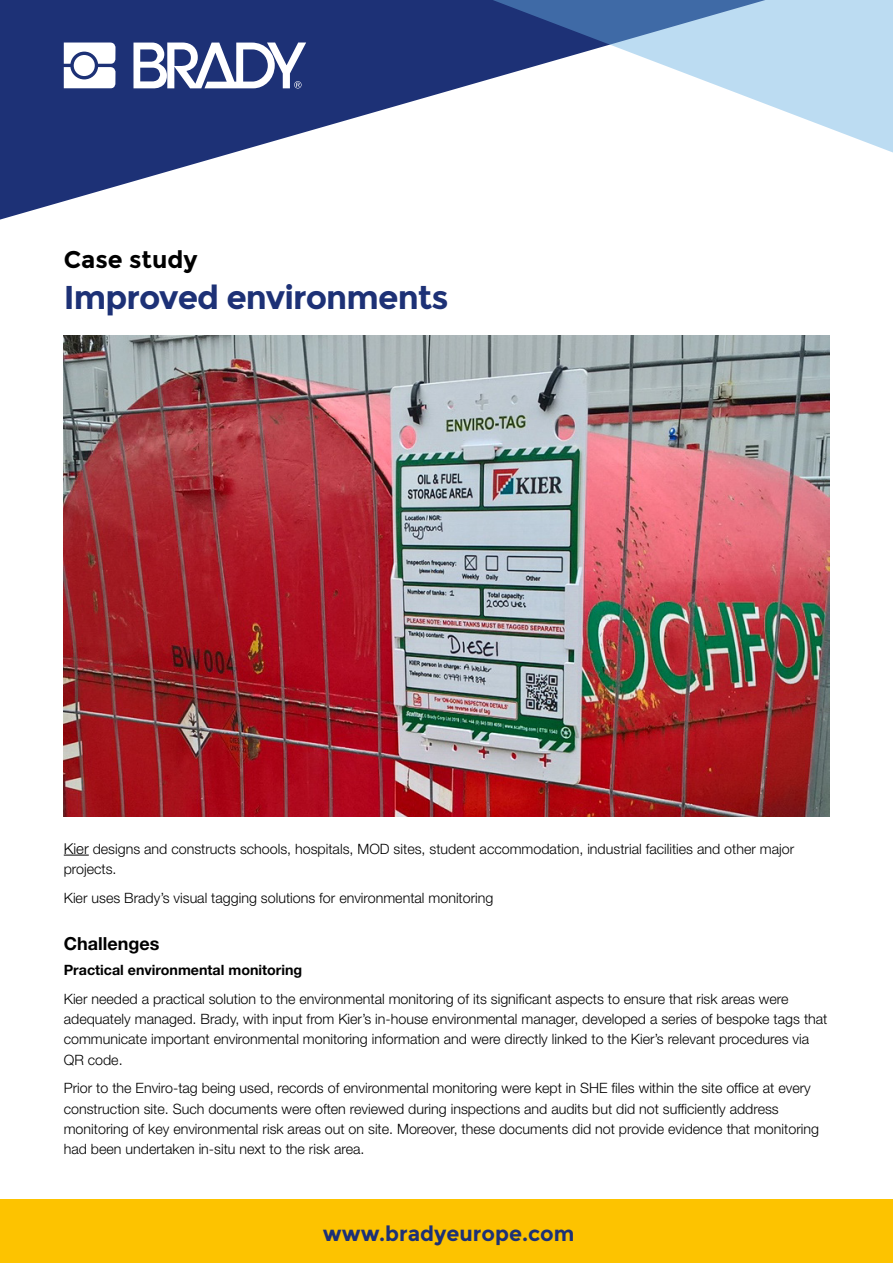
<style>
.page{position:relative;width:893px;height:1263px;background:#fff}
.page>*{position:absolute;margin:0;border:0;box-sizing:border-box;transform-origin:0 0}
.t1{font:700 33px "Montserrat";letter-spacing:-.025em;color:#1d3176}
.t2{font:700 24px "Montserrat";color:#000}
.t3{font:700 21px "Montserrat";color:#1d3176}
.t4{font:700 18px "Helvetica Neue LT Std";color:#000}
.t5{font:300 14.25px/20.2px "Helvetica Neue LT Std";color:#000}
.t6{font:700 14.25px "Helvetica Neue LT Std";color:#000}
.s1{font-size:15px}
</style>
<div class="page">
<svg style="left:0;top:0;width:459px;height:220px;fill:#1d3176"></svg>
<div style="left:0;top:1199px;width:893px;height:64px;background:#fdc300"></div>
<svg style="left:459px;top:0;width:434px;height:153px"></svg>
<svg style="left:64px;top:855px;width:25px;height:1px"></svg>
<svg style="left:64px;top:43px;width:51px;height:45px"></svg>
<div style="left:74px;top:55px;width:21px;height:21px;background:#fff;border-radius:50%"></div>
<svg style="left:133px;top:43px;width:173px;height:45px"></svg>
<img style="left:64px;top:336px;width:765px;height:480px">
<h2 class="t2" style="left:64px;top:245px;width:135px">Case study</h2>
<h1 class="t1" style="left:64px;top:278px;width:386px">Improved environments</h1>
<p class="t5" style="left:64px;top:838px;width:732px"><span class="s1">Kier</span> designs and constructs schools, hospitals, MOD sites, student accommodation, industrial facilities and other major projects.</p>
<p class="t5" style="left:64px;top:888px;width:431px">Kier uses Brady’s visual tagging solutions for environmental monitoring</p>
<p class="t4" style="left:64px;top:932px;width:97px">Challenges</p>
<p class="t6" style="left:64px;top:961px;width:240px">Practical environmental monitoring</p>
<p class="t5" style="left:64px;top:988px;width:765px">Kier needed a practical solution to the environmental monitoring of its significant aspects to ensure that risk areas were adequately managed. Brady, with input from Kier’s in-house environmental manager, developed a series of bespoke tags that communicate important environmental monitoring information and were directly linked to the Kier’s relevant procedures via QR code.</p>
<p class="t5" style="left:64px;top:1078px;width:757px">Prior to the Enviro-tag being used, records of environmental monitoring were kept in SHE files within the site office at every construction site. Such documents were often reviewed during inspections and audits but did not sufficiently address monitoring of key environmental risk areas out on site. Moreover, these documents did not provide evidence that monitoring had been undertaken in-situ next to the risk area.</p>
<h3 class="t3" style="left:323px;top:1221px;width:253px">www.bradyeurope.com</h3>
</div>
